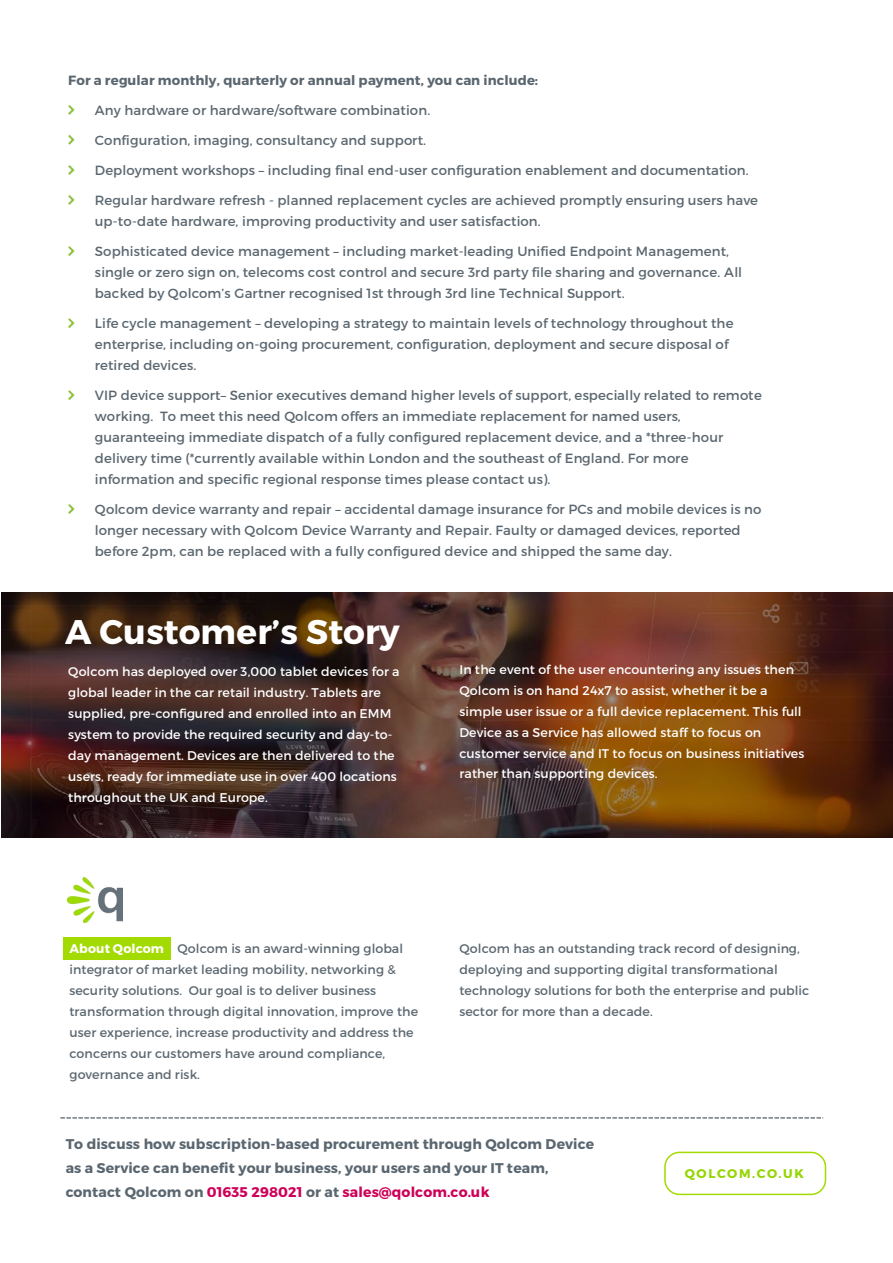
<style>
.page{position:relative;width:893px;height:1263px;background:#fff}
.page>*{position:absolute;margin:0;border:0;box-sizing:border-box;transform-origin:0 0}
.t1{font:700 34.2px "Montserrat";letter-spacing:.005em;color:#fff}
.t2{font:700 14.1px/24px "Montserrat";letter-spacing:.01em;color:#5b6770}
.t3{font:13.35px/21px "Montserrat";letter-spacing:.01em;color:#5b6770}
.t4{font:700 13.35px "Montserrat";letter-spacing:.005em;color:#5b6770}
.t5{font:12.6px/21px "Montserrat";letter-spacing:.005em;color:#fff}
.t6{font:12.6px/21px "Montserrat";letter-spacing:.005em;color:#5b6770}
.t7{font:700 12.6px "Montserrat";letter-spacing:.135em;color:#94d600}
.s1{font-weight:700;color:#fff}
.s2{color:#ce0058}
</style>
<div class="page">
<img style="left:1px;top:592px;width:891px;height:245px">
<div style="left:63px;top:938px;width:108px;height:22px;background:#a3da00"></div>
<img style="left:68px;top:105px;width:702px;height:517px">
<img style="left:65px;top:616px;width:570px;height:45px">
<img style="left:68px;top:659px;width:345px;height:162px">
<svg style="left:60px;top:1117px;width:763px;height:2px"></svg>
<div style="left:664px;top:1152px;width:162px;height:43px;border:2px solid #a3da00;border-radius:15px"></div>
<img style="left:68px;top:878px;width:55px;height:45px">
<img style="left:459px;top:657px;width:351px;height:158px">
<p class="t4" style="left:68px;top:72px;width:471px">For a regular monthly, quarterly or annual payment, you can include:</p>
<p class="t3" style="left:95px;top:100px;width:337px">Any hardware or hardware/software combination.</p>
<p class="t3" style="left:95px;top:129px;width:333px">Configuration, imaging, consultancy and support.</p>
<p class="t3" style="left:95px;top:160px;width:655px">Deployment workshops – including final end-user configuration enablement and documentation.</p>
<p class="t3" style="left:95px;top:190px;width:665px">Regular hardware refresh - planned replacement cycles are achieved promptly ensuring users have up-to-date hardware, improving productivity and user satisfaction.</p>
<p class="t3" style="left:95px;top:241px;width:649px">Sophisticated device management – including market-leading Unified Endpoint Management, single or zero sign on, telecoms cost control and secure 3rd party file sharing and governance. All backed by Qolcom’s Gartner recognised 1st through 3rd line Technical Support.</p>
<p class="t3" style="left:95px;top:313px;width:640px">Life cycle management – developing a strategy to maintain levels of technology throughout the enterprise, including on-going procurement, configuration, deployment and secure disposal of retired devices.</p>
<p class="t3" style="left:95px;top:385px;width:668px">VIP device support– Senior executives demand higher levels of support, especially related to remote working. To meet this need Qolcom offers an immediate replacement for named users, guaranteeing immediate dispatch of a fully configured replacement device, and a *three-hour delivery time (*currently available within London and the southeast of England. For more information and specific regional response times please contact us).</p>
<p class="t3" style="left:95px;top:499px;width:668px">Qolcom device warranty and repair – accidental damage insurance for PCs and mobile devices is no longer necessary with Qolcom Device Warranty and Repair. Faulty or damaged devices, reported before 2pm, can be replaced with a fully configured device and shipped the same day.</p>
<p class="t1" style="left:65px;top:611px;width:336px">A Customer’s Story</p>
<p class="t5" style="left:68px;top:661px;width:333px">Qolcom has deployed over 3,000 tablet devices for a global leader in the car retail industry. Tablets are supplied, pre-configured and enrolled into an EMM system to provide the required security and day-to&shy;day management. Devices are then delivered to the users, ready for immediate use in over 400 locations throughout the UK and Europe.</p>
<p class="t5" style="left:459px;top:659px;width:346px">In the event of the user encountering any issues then Qolcom is on hand 24x7 to assist, whether it be a simple user issue or a full device replacement. This full Device as a Service has allowed staff to focus on customer service and IT to focus on business initiatives rather than supporting devices.</p>
<p class="t6" style="left:69px;top:938px;width:350px"><span class="s1">About Qolcom</span> Qolcom is an award-winning global integrator of market leading mobility, networking &amp; security solutions. Our goal is to deliver business transformation through digital innovation, improve the user experience, increase productivity and address the concerns our customers have around compliance, governance and risk.</p>
<p class="t6" style="left:459px;top:938px;width:351px">Qolcom has an outstanding track record of designing, deploying and supporting digital transformational technology solutions for both the enterprise and public sector for more than a decade.</p>
<p class="t2" style="left:66px;top:1132px;width:530px">To discuss how subscription-based procurement through Qolcom Device as a Service can benefit your business, your users and your IT team, contact Qolcom on <span class="s2">01635 298021</span> or at <span class="s2">sales@qolcom.co.uk</span></p>
<p class="t7" style="left:685px;top:1166px;width:121px">QOLCOM.CO.UK</p>
</div>
